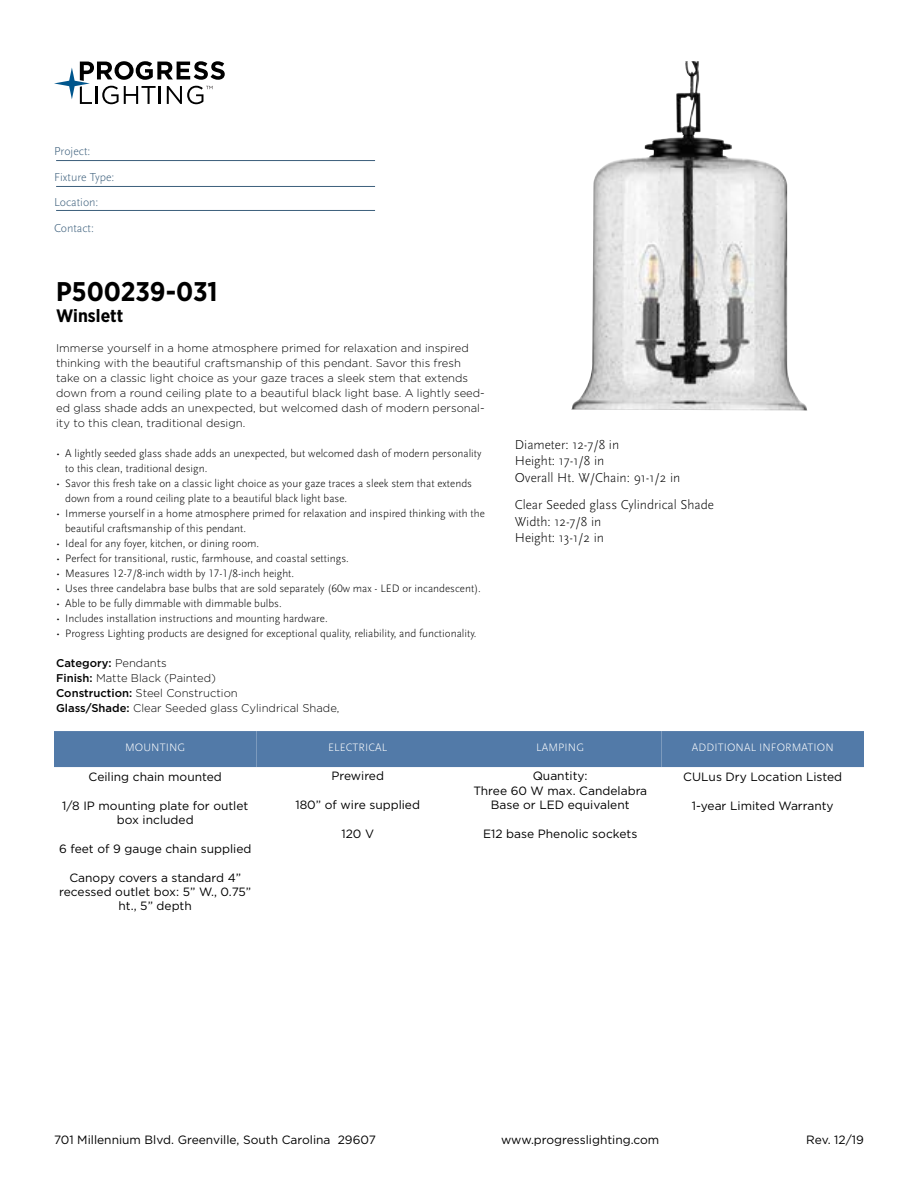
<style>
.page{position:relative;width:918px;height:1188px;background:#fff}
.page>*{position:absolute;margin:0;border:0;box-sizing:border-box;transform-origin:0 0}
.t1{font:700 27px "Gotham Narrow";color:#000}
.t2{font:700 18px "Gotham Narrow";color:#000}
.t3{font:300 13.5px/16.2px "Scala Sans Pro";color:#000}
.t4{font:12px/14.4px "Gotham";color:#000;text-align:center}
.t5{font:300 12px/25.5px "Scala Sans Pro";color:#3b5e7b}
.t6{font:300 11.25px/15px "Scala Sans Pro";color:#000}
.t7{font:300 11.25px/15px "Gotham";color:#000}
.t8{font:300 11.25px "Scala Sans Pro";letter-spacing:.01em;color:#fff}
.s1{font-weight:500}
</style>
<div class="page">
<svg style="left:54px;top:61px;width:171px;height:43px"></svg>
<hr style="left:56px;top:160px;width:319px;height:1px;background:#3b5e7b">
<hr style="left:56px;top:186px;width:319px;height:1px;background:#3b5e7b">
<hr style="left:56px;top:210px;width:319px;height:1px;background:#3b5e7b">
<img style="left:571px;top:61px;width:236px;height:349px">
<div style="left:54px;top:731px;width:202px;height:36px;background:#527aa8"></div>
<div style="left:256px;top:731px;width:203px;height:36px;background:#527aa8"></div>
<div style="left:459px;top:731px;width:203px;height:36px;background:#527aa8"></div>
<div style="left:662px;top:731px;width:202px;height:36px;background:#527aa8"></div>
<p class="t5" style="left:54px;top:139px;width:62px">Project:<br>Fixture Type:<br>Location:<br>Contact:</p>
<h1 class="t1" style="left:56px;top:274px;width:163px">P500239-031</h1>
<h2 class="t2" style="left:56px;top:304px;width:69px">Winslett</h2>
<p class="t7" style="left:56px;top:340px;width:430px">Immerse yourself in a home atmosphere primed for relaxation and inspired thinking with the beautiful craftsmanship of this pendant. Savor this fresh take on a classic light choice as your gaze traces a sleek stem that extends down from a round ceiling plate to a beautiful black light base. A lightly seed&shy;ed glass shade adds an unexpected, but welcomed dash of modern personal&shy;ity to this clean, traditional design.</p>
<p class="t6" style="left:65px;top:446px;width:418px;text-indent:-9px">• A lightly seeded glass shade adds an unexpected, but welcomed dash of modern personality to this clean, traditional design.</p>
<p class="t6" style="left:65px;top:476px;width:409px;text-indent:-9px">• Savor this fresh take on a classic light choice as your gaze traces a sleek stem that extends down from a round ceiling plate to a beautiful black light base.</p>
<p class="t6" style="left:65px;top:506px;width:421px;text-indent:-9px">• Immerse yourself in a home atmosphere primed for relaxation and inspired thinking with the beautiful craftsmanship of this pendant.</p>
<p class="t6" style="left:56px;top:536px;width:205px">• Ideal for any foyer, kitchen, or dining room.</p>
<p class="t6" style="left:56px;top:551px;width:294px">• Perfect for transitional, rustic, farmhouse, and coastal settings.</p>
<p class="t6" style="left:56px;top:566px;width:240px">• Measures 12-7/8-inch width by 17-1/8-inch height.</p>
<p class="t6" style="left:56px;top:581px;width:426px">• Uses three candelabra base bulbs that are sold separately (60w max - LED or incandescent).</p>
<p class="t6" style="left:56px;top:596px;width:227px">• Able to be fully dimmable with dimmable bulbs.</p>
<p class="t6" style="left:56px;top:611px;width:273px">• Includes installation instructions and mounting hardware.</p>
<p class="t6" style="left:56px;top:626px;width:422px">• Progress Lighting products are designed for exceptional quality, reliability, and functionality.</p>
<p class="t7" style="left:56px;top:655px;width:285px"><span class="s1">Category:</span> Pendants<br><span class="s1">Finish:</span> Matte Black (Painted)<br><span class="s1">Construction:</span> Steel Construction<br><span class="s1">Glass/Shade:</span> Clear Seeded glass Cylindrical Shade,</p>
<p class="t3" style="left:515px;top:437px;width:167px">Diameter: 12-7/8 in<br>Height: 17-1/8 in<br>Overall Ht. W/Chain: 91-1/2 in</p>
<p class="t3" style="left:515px;top:497px;width:201px">Clear Seeded glass Cylindrical Shade<br>Width: 12-7/8 in<br>Height: 13-1/2 in</p>
<p class="t8" style="left:125px;top:741px;width:62px">MOUNTING</p>
<p class="t4" style="left:89px;top:769px;width:135px">Ceiling chain mounted</p>
<p class="t4" style="left:62px;top:798px;width:188px">1/8 IP mounting plate for outlet box included</p>
<p class="t4" style="left:59px;top:841px;width:194px">6 feet of 9 gauge chain supplied</p>
<p class="t4" style="left:59px;top:870px;width:193px">Canopy covers a standard 4” recessed outlet box: 5” W., 0.75” ht., 5” depth</p>
<p class="t8" style="left:328px;top:741px;width:61px">ELECTRICAL</p>
<p class="t4" style="left:331px;top:768px;width:54px">Prewired</p>
<p class="t4" style="left:295px;top:797px;width:126px">180” of wire supplied</p>
<p class="t4" style="left:341px;top:826px;width:34px">120 V</p>
<p class="t8" style="left:536px;top:741px;width:49px">LAMPING</p>
<p class="t4" style="left:473px;top:768px;width:175px">Quantity:<br>Three 60 W max. Candelabra<br>Base or LED equivalent</p>
<p class="t4" style="left:483px;top:826px;width:156px">E12 base Phenolic sockets</p>
<p class="t8" style="left:692px;top:741px;width:143px">ADDITIONAL INFORMATION</p>
<p class="t4" style="left:683px;top:769px;width:161px">CULus Dry Location Listed</p>
<p class="t4" style="left:692px;top:798px;width:143px">1-year Limited Warranty</p>
<p class="t4" style="left:54px;top:1132px;width:323px">701 Millennium Blvd. Greenville, South Carolina 29607</p>
<p class="t4" style="left:501px;top:1132px;width:160px">www.progresslighting.com</p>
<p class="t4" style="left:806px;top:1132px;width:59px">Rev. 12/19</p>
</div>
